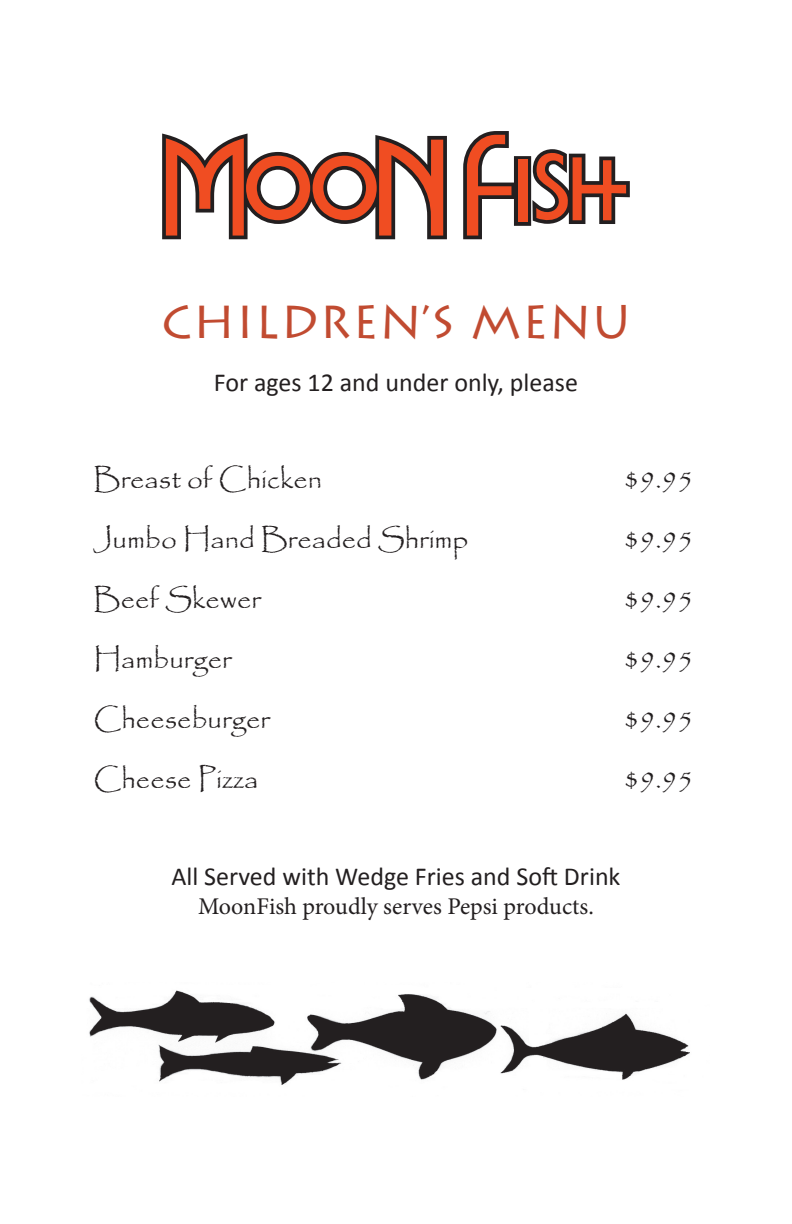
<style>
.page{position:relative;width:792px;height:1224px;background:#fff}
.page>*{position:absolute;margin:0;border:0;box-sizing:border-box;transform-origin:0 0}
.t1{font:46px "Lithograph";letter-spacing:.02em;color:#c14b31}
.t2{font:28px "Papyrus";color:#231f20}
.t3{font:26px "Calibri";color:#231f20}
.t4{font:24px "Minion Pro";color:#231f20}
</style>
<div class="page">
<svg style="left:463px;top:131px;width:167px;height:108px"></svg>
<svg style="left:162px;top:134px;width:285px;height:105px"></svg>
<img style="left:89px;top:990px;width:601px;height:95px">
<p class="t1" style="left:161px;top:295px;width:471px">CHILDREN’S MENU</p>
<p class="t3" style="left:214px;top:366px;width:366px">For ages 12 and under only, please</p>
<p class="t2" style="left:94px;top:462px;width:230px">Breast of Chicken</p>
<p class="t2" style="left:623px;top:462px;width:72px">$9.95</p>
<p class="t2" style="left:94px;top:522px;width:377px">Jumbo Hand Breaded Shrimp</p>
<p class="t2" style="left:623px;top:522px;width:72px">$9.95</p>
<p class="t2" style="left:94px;top:582px;width:169px">Beef Skewer</p>
<p class="t2" style="left:623px;top:582px;width:72px">$9.95</p>
<p class="t2" style="left:94px;top:642px;width:140px">Hamburger</p>
<p class="t2" style="left:623px;top:642px;width:72px">$9.95</p>
<p class="t2" style="left:94px;top:702px;width:178px">Cheeseburger</p>
<p class="t2" style="left:623px;top:702px;width:72px">$9.95</p>
<p class="t2" style="left:94px;top:762px;width:166px">Cheese Pizza</p>
<p class="t2" style="left:623px;top:762px;width:72px">$9.95</p>
<p class="t3" style="left:171px;top:860px;width:451px">All Served with Wedge Fries and Soft Drink</p>
<p class="t4" style="left:198px;top:890px;width:397px">MoonFish proudly serves Pepsi products.</p>
</div>
